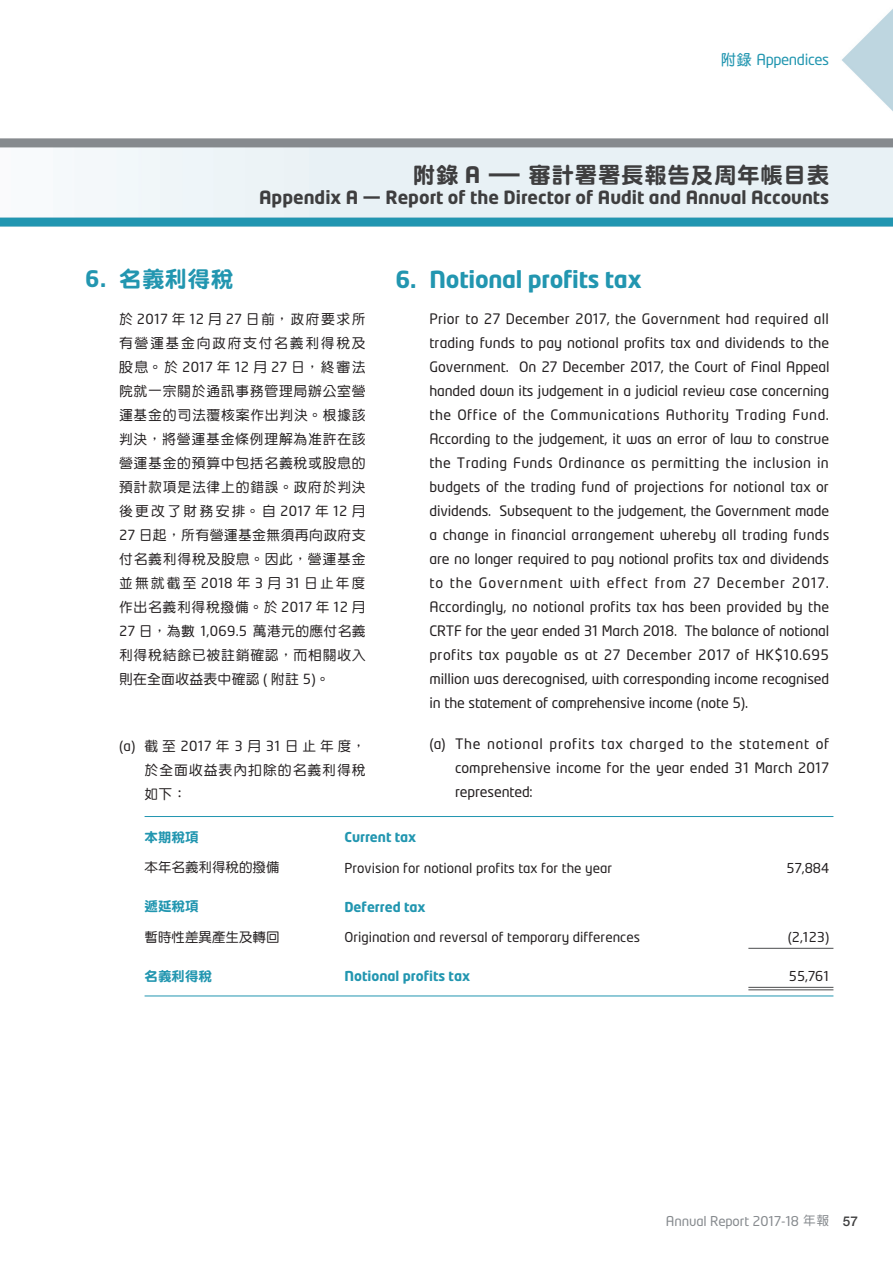
<style>
.page{position:relative;width:893px;height:1263px;background:#fff}
.page>*{position:absolute;margin:0;border:0;box-sizing:border-box;transform-origin:0 0}
.t1{font:700 23.25px "Neo Tech";letter-spacing:-.01em;color:#2296b0}
.t2{font:22.5px "DF Yuan HK W9";letter-spacing:.03em;color:#3e3e3f}
.t3{font:22.5px "DF Yuan HK W9";letter-spacing:.02em;color:#2296b0}
.t4{font:700 18px "Neo Tech";color:#3e3e3f}
.t5{font:15px "Neo Tech";letter-spacing:-.025em;color:#2296b0}
.t6{font:14.25px/24px "Neo Tech";letter-spacing:-.01em;color:#231f20;text-align:justify}
.t7{font:13.8px/24px "DF Yuan HK W5";letter-spacing:.055em;color:#231f20;text-align:justify}
.t8{font:13.5px "Neo Tech";color:#231f20}
.t9{font:700 13.5px "Neo Tech";color:#2296b0}
.t10{font:13.5px "DF Yuan HK W5";color:#231f20}
.t11{font:13.5px "DF Yuan HK W9";color:#2296b0}
.t12{font:13.35px "Neo Tech";letter-spacing:-.01em;color:#868a8e}
.s1{font-family:"DF Yuan HK W7"}
.s2{font-family:"Neo Tech";font-weight:700}
.s3{font-family:"DF Yuan HK W9";font-weight:400}
.s4{font-family:"Neo Tech"}
.s5{font-family:"DF Yuan HK W5";font-size:12.75px}
.s6{font-family:"Helvetica Neue LT Std";font-weight:500;font-size:13.5px;color:#3e3e3f}
</style>
<div class="page">
<img style="left:0;top:9px;width:893px;height:988px">
<svg style="left:145px;top:813px;width:684px;height:180px"></svg>
<hr style="left:145px;top:816px;width:688px;height:1px;background:#2296b0">
<hr style="left:748px;top:948px;width:85px;height:1px;background:#4b4c4d">
<hr style="left:145px;top:995px;width:688px;height:1px;background:#2296b0">
<hr style="left:748px;top:987px;width:85px;height:1px;background:#4b4c4d">
<hr style="left:748px;top:989px;width:85px;height:1px;background:#4b4c4d">
<p class="t5" style="left:721px;top:52px;width:110px"><span class="s1">附錄</span> Appendices</p>
<h2 class="t2" style="left:413px;top:162px;width:418px">附錄 <span class="s2">A</span> — 審計署署長報告及周年帳目表</h2>
<p class="t4" style="left:259px;top:190px;width:572px">Appendix A <span class="s3">—</span> Report of the Director of Audit and Annual Accounts</p>
<p class="t3" style="left:85px;top:267px;width:150px"><span class="s2">6.</span> 名義利得稅</p>
<p class="t7" style="left:119px;top:307px;width:248px">於 <span class="s4">2017</span> 年 <span class="s4">12</span> 月 <span class="s4">27</span> 日前，政府要求所有營運基金向政府支付名義利得稅及股息。於 <span class="s4">2017</span> 年 <span class="s4">12</span> 月 <span class="s4">27</span> 日，終審法院就一宗關於通訊事務管理局辦公室營運基金的司法覆核案作出判決。根據該判決，將營運基金條例理解為准許在該營運基金的預算中包括名義稅或股息的預計款項是法律上的錯誤。政府於判決後更改了財務安排。自 <span class="s4">2017</span> 年 <span class="s4">12</span> 月<span class="s4">27</span> 日起，所有營運基金無須再向政府支付名義利得稅及股息。因此，營運基金並無就截至 <span class="s4">2018</span> 年 <span class="s4">3</span> 月 <span class="s4">31</span> 日止年度作出名義利得稅撥備。於 <span class="s4">2017</span> 年 <span class="s4">12</span> 月<span class="s4">27</span> 日，為數 <span class="s4">1,069.5</span> 萬港元的應付名義利得稅結餘已被註銷確認，而相關收入則在全面收益表中確認 <span class="s4">(</span> 附註 <span class="s4">5)</span>。</p>
<p class="t7" style="left:145px;top:734px;width:223px;text-indent:-26px"><span class="s4">(a)</span> 截至<span class="s4">2017</span>年<span class="s4">3</span>月<span class="s4">31</span>日止年度，於全面收益表內扣除的名義利得稅如下：</p>
<p class="t1" style="left:395px;top:270px;width:248px">6. Notional profits tax</p>
<p class="t6" style="left:429px;top:308px;width:401px">Prior to 27 December 2017, the Government had required all trading funds to pay notional profits tax and dividends to the Government. On 27 December 2017, the Court of Final Appeal handed down its judgement in a judicial review case concerning the Office of the Communications Authority Trading Fund.<br>According to the judgement, it was an error of law to construe the Trading Funds Ordinance as permitting the inclusion in budgets of the trading fund of projections for notional tax or dividends. Subsequent to the judgement, the Government made a change in financial arrangement whereby all trading funds are no longer required to pay notional profits tax and dividends to the Government with effect from 27 December 2017.<br>Accordingly, no notional profits tax has been provided by the CRTF for the year ended 31 March 2018. The balance of notional profits tax payable as at 27 December 2017 of HK$10.695 million was derecognised, with corresponding income recognised in the statement of comprehensive income (note 5).</p>
<p class="t6" style="left:455px;top:733px;width:376px;text-indent:-26px">(a) The notional profits tax charged to the statement of comprehensive income for the year ended 31 March 2017 represented:</p>
<p class="t11" style="left:145px;top:830px;width:55px">本期稅項</p>
<p class="t9" style="left:344px;top:831px;width:73px">Current tax</p>
<p class="t10" style="left:145px;top:860px;width:136px">本年名義利得稅的撥備</p>
<p class="t8" style="left:344px;top:861px;width:269px">Provision for notional profits tax for the year</p>
<p class="t8" style="left:786px;top:861px;width:44px">57,884</p>
<p class="t11" style="left:145px;top:899px;width:55px">遞延稅項</p>
<p class="t9" style="left:344px;top:901px;width:83px">Deferred tax</p>
<p class="t10" style="left:145px;top:930px;width:136px">暫時性差異產生及轉回</p>
<p class="t8" style="left:344px;top:931px;width:297px">Origination and reversal of temporary differences</p>
<p class="t8" style="left:788px;top:931px;width:43px">(2,123)</p>
<p class="t11" style="left:145px;top:969px;width:69px">名義利得稅</p>
<p class="t9" style="left:344px;top:970px;width:127px">Notional profits tax</p>
<p class="t8" style="left:789px;top:970px;width:42px">55,761</p>
<p class="t12" style="left:666px;top:1214px;width:194px">Annual Report 2017-18 <span class="s5">年報</span> <span class="s6">57</span></p>
</div>
